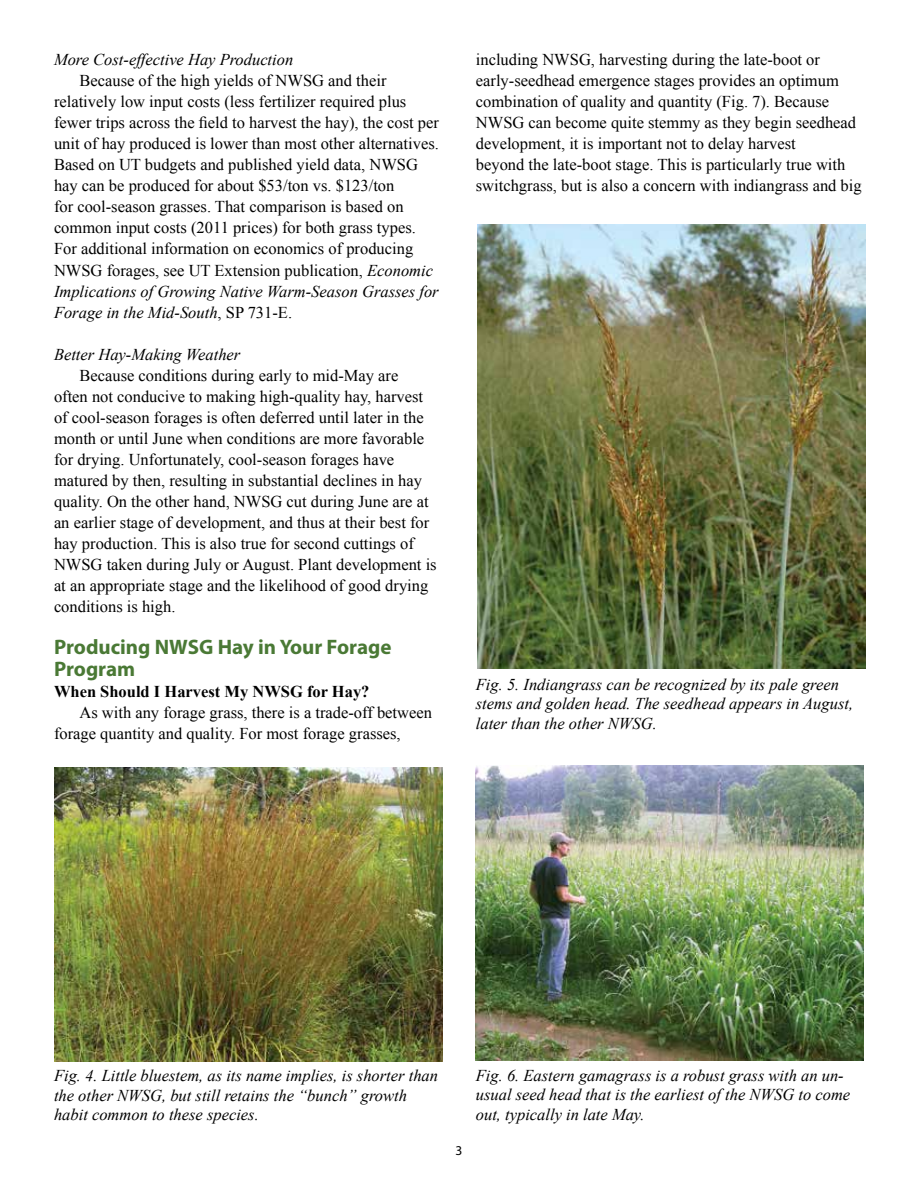
<style>
.page{position:relative;width:918px;height:1188px;background:#fff}
.page>*{position:absolute;margin:0;border:0;box-sizing:border-box;transform-origin:0 0}
.t1{font:700 21px/21.6px "Myriad Pro";color:#4a7935}
.t2{font:16.5px/21px "Times New Roman";color:#000}
.t3{font:italic 16.5px/19.5px "Times New Roman";color:#000}
.t4{font:700 16.5px "Times New Roman";color:#000}
.t5{font:13.5px "Myriad Pro";color:#000}
.s1{font-style:italic}
</style>
<div class="page">
<img style="left:54px;top:768px;width:388px;height:294px">
<img style="left:477px;top:224px;width:388px;height:444px">
<img style="left:476px;top:765px;width:388px;height:296px">
<p class="t3" style="left:54px;top:50px;width:241px">More Cost-effective Hay Production</p>
<p class="t2" style="left:54px;top:70px;width:386px;text-indent:25px">Because of the high yields of NWSG and their relatively low input costs (less fertilizer required plus fewer trips across the field to harvest the hay), the cost per unit of hay produced is lower than most other alternatives.<br>Based on UT budgets and published yield data, NWSG hay can be produced for about $53/ton vs. $123/ton<br>for cool-season grasses. That comparison is based on common input costs (2011 prices) for both grass types.<br>For additional information on economics of producing NWSG forages, see UT Extension publication, <span class="s1">Economic Implications of Growing Native Warm-Season Grasses for Forage in the Mid-South</span>, SP 731-E.</p>
<p class="t3" style="left:54px;top:344px;width:188px">Better Hay-Making Weather</p>
<p class="t2" style="left:54px;top:364px;width:384px;text-indent:25px">Because conditions during early to mid-May are<br>often not conducive to making high-quality hay, harvest of cool-season forages is often deferred until later in the month or until June when conditions are more favorable for drying. Unfortunately, cool-season forages have matured by then, resulting in substantial declines in hay quality. On the other hand, NWSG cut during June are at an earlier stage of development, and thus at their best for hay production. This is also true for second cuttings of NWSG taken during July or August. Plant development is at an appropriate stage and the likelihood of good drying conditions is high.</p>
<p class="t1" style="left:54px;top:635px;width:339px">Producing NWSG Hay in Your Forage<br>Program</p>
<p class="t4" style="left:54px;top:680px;width:317px">When Should I Harvest My NWSG for Hay?</p>
<p class="t2" style="left:54px;top:701px;width:379px;text-indent:25px">As with any forage grass, there is a trade-off between forage quantity and quality. For most forage grasses,</p>
<p class="t2" style="left:476px;top:49px;width:387px">including NWSG, harvesting during the late-boot or early-seedhead emergence stages provides an optimum combination of quality and quantity (Fig. 7). Because NWSG can become quite stemmy as they begin seedhead development, it is important not to delay harvest<br>beyond the late-boot stage. This is particularly true with switchgrass, but is also a concern with indiangrass and big</p>
<p class="t3" style="left:476px;top:674px;width:379px">Fig. 5. Indiangrass can be recognized by its pale green stems and golden head. The seedhead appears in August, later than the other NWSG.</p>
<p class="t3" style="left:54px;top:1066px;width:386px">Fig. 4. Little bluestem, as its name implies, is shorter than the other NWSG, but still retains the “bunch” growth habit common to these species.</p>
<p class="t5" style="left:456px;top:1142px;width:8px">3</p>
<p class="t3" style="left:476px;top:1065px;width:376px">Fig. 6. Eastern gamagrass is a robust grass with an un&shy;usual seed head that is the earliest of the NWSG to come out, typically in late May.</p>
</div>
